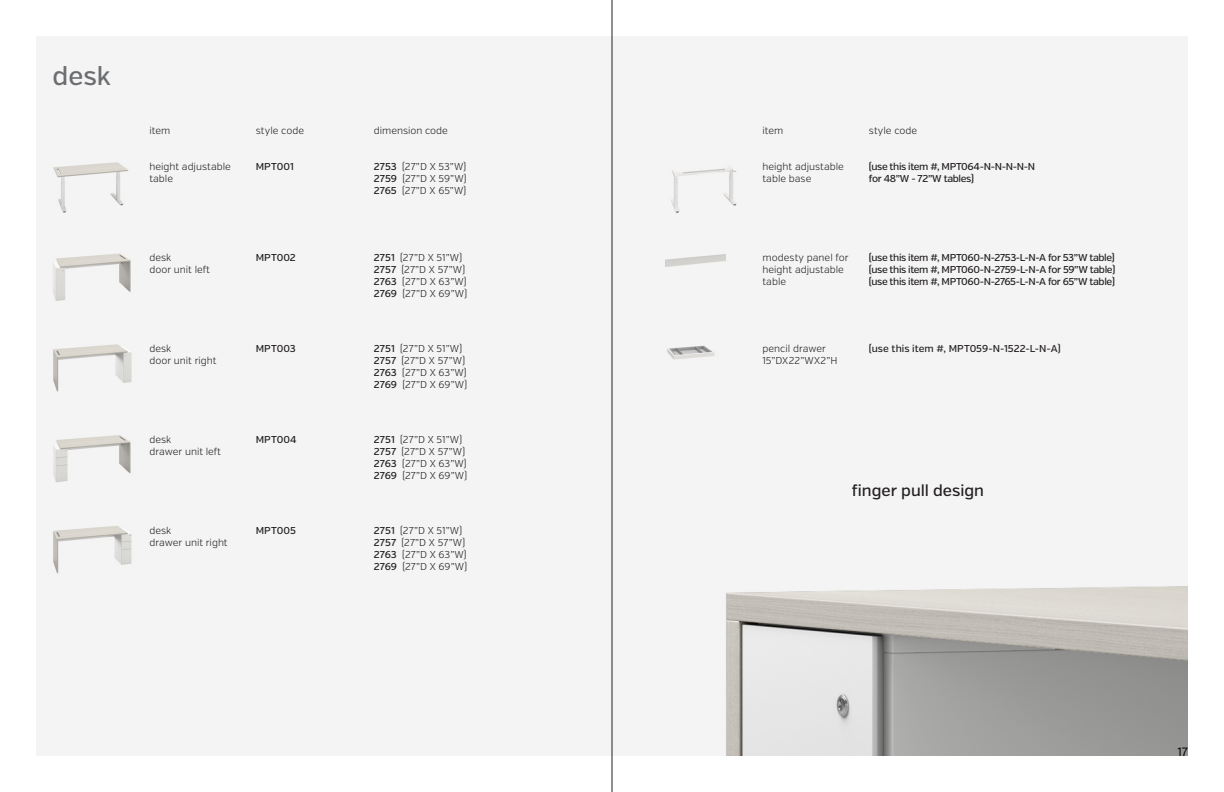
<style>
.page{position:relative;width:1224px;height:792px;background:#fff}
.page>*{position:absolute;margin:0;border:0;box-sizing:border-box;transform-origin:0 0}
.iDesk_Information{font:500 26px "Verb";color:#6c6d70}
.iDesk_Information-2{font:500 16px "Verb";color:#231f20}
.t1{font:12px "Verb";color:#000}
.Table_Anatomy{font:300 10px/12px "Verb";color:#231f20}
.Table_Anatomy-2{font:500 10px "Verb";letter-spacing:-.035em;color:#231f20}
.Table_Anatomy-3{font:500 10px "Verb";color:#231f20}
.s1{font-weight:500}
</style>
<div class="page">
<img style="left:724px;top:583px;width:464px;height:173px">
<img style="left:53px;top:161px;width:85px;height:51px">
<img style="left:666px;top:161px;width:86px;height:51px">
<img style="left:53px;top:253px;width:85px;height:48px">
<img style="left:53px;top:344px;width:90px;height:48px">
<img style="left:53px;top:435px;width:91px;height:48px">
<img style="left:53px;top:526px;width:85px;height:47px">
<img style="left:666px;top:344px;width:52px;height:18px">
<hr style="left:612px;top:0;width:1px;height:792px;background:#231f20">
<p class="iDesk_Information" style="left:53px;top:60px;width:60px">desk</p>
<p class="Table_Anatomy" style="left:149px;top:124px;width:22px">item</p>
<p class="Table_Anatomy" style="left:256px;top:124px;width:50px">style code</p>
<p class="Table_Anatomy" style="left:374px;top:124px;width:75px">dimension code</p>
<p class="Table_Anatomy" style="left:762px;top:124px;width:22px">item</p>
<p class="Table_Anatomy" style="left:869px;top:124px;width:50px">style code</p>
<p class="Table_Anatomy" style="left:149px;top:160px;width:83px">height adjustable</p>
<p class="Table_Anatomy-2" style="left:256px;top:160px;width:39px">MPT001</p>
<p class="Table_Anatomy" style="left:149px;top:172px;width:25px">table</p>
<p class="Table_Anatomy" style="left:374px;top:160px;width:94px"><span class="s1">2753</span> (27”D X 53”W)</p>
<p class="Table_Anatomy" style="left:374px;top:172px;width:94px"><span class="s1">2759</span> (27”D X 59”W)</p>
<p class="Table_Anatomy" style="left:374px;top:184px;width:94px"><span class="s1">2765</span> (27”D X 65”W)</p>
<p class="Table_Anatomy" style="left:762px;top:160px;width:83px">height adjustable table base</p>
<p class="Table_Anatomy-2" style="left:869px;top:160px;width:168px">(use this item #, MPT064-N-N-N-N-N</p>
<p class="Table_Anatomy-2" style="left:869px;top:172px;width:107px">for 48”W - 72”W tables)</p>
<p class="Table_Anatomy" style="left:149px;top:252px;width:23px">desk</p>
<p class="Table_Anatomy-2" style="left:256px;top:252px;width:41px">MPT002</p>
<p class="Table_Anatomy" style="left:149px;top:264px;width:62px">door unit left</p>
<p class="Table_Anatomy" style="left:374px;top:252px;width:90px"><span class="s1">2751</span> (27”D X 51”W)</p>
<p class="Table_Anatomy" style="left:374px;top:264px;width:93px"><span class="s1">2757</span> (27”D X 57”W)</p>
<p class="Table_Anatomy" style="left:374px;top:276px;width:94px"><span class="s1">2763</span> (27”D X 63”W)</p>
<p class="Table_Anatomy" style="left:374px;top:288px;width:95px"><span class="s1">2769</span> (27”D X 69”W)</p>
<p class="Table_Anatomy" style="left:762px;top:252px;width:88px">modesty panel for</p>
<p class="Table_Anatomy" style="left:762px;top:264px;width:83px">height adjustable</p>
<p class="Table_Anatomy" style="left:762px;top:276px;width:25px">table</p>
<p class="Table_Anatomy-2" style="left:869px;top:252px;width:247px">(use this item #, MPT060-N-2753-L-N-A for 53”W table)</p>
<p class="Table_Anatomy-2" style="left:869px;top:264px;width:248px">(use this item #, MPT060-N-2759-L-N-A for 59”W table)</p>
<p class="Table_Anatomy-2" style="left:869px;top:276px;width:248px">(use this item #, MPT060-N-2765-L-N-A for 65”W table)</p>
<p class="Table_Anatomy" style="left:149px;top:343px;width:23px">desk</p>
<p class="Table_Anatomy" style="left:149px;top:355px;width:69px">door unit right</p>
<p class="Table_Anatomy-2" style="left:256px;top:343px;width:41px">MPT003</p>
<p class="Table_Anatomy" style="left:374px;top:343px;width:90px"><span class="s1">2751</span> (27”D X 51”W)</p>
<p class="Table_Anatomy" style="left:374px;top:355px;width:93px"><span class="s1">2757</span> (27”D X 57”W)</p>
<p class="Table_Anatomy" style="left:374px;top:367px;width:94px"><span class="s1">2763</span> (27”D X 63”W)</p>
<p class="Table_Anatomy" style="left:374px;top:379px;width:95px"><span class="s1">2769</span> (27”D X 69”W)</p>
<p class="Table_Anatomy" style="left:762px;top:343px;width:77px">pencil drawer<br>15”DX22”WX2”H</p>
<p class="Table_Anatomy-3" style="left:869px;top:343px;width:193px">(use this item #, MPT059-N-1522-L-N-A)</p>
<p class="Table_Anatomy" style="left:149px;top:433px;width:23px">desk</p>
<p class="Table_Anatomy" style="left:149px;top:445px;width:73px">drawer unit left</p>
<p class="Table_Anatomy-2" style="left:256px;top:433px;width:42px">MPT004</p>
<p class="Table_Anatomy" style="left:374px;top:433px;width:90px"><span class="s1">2751</span> (27”D X 51”W)</p>
<p class="Table_Anatomy" style="left:374px;top:445px;width:93px"><span class="s1">2757</span> (27”D X 57”W)</p>
<p class="Table_Anatomy" style="left:374px;top:457px;width:94px"><span class="s1">2763</span> (27”D X 63”W)</p>
<p class="Table_Anatomy" style="left:374px;top:469px;width:95px"><span class="s1">2769</span> (27”D X 69”W)</p>
<p class="iDesk_Information-2" style="left:852px;top:481px;width:134px">finger pull design</p>
<p class="Table_Anatomy" style="left:149px;top:524px;width:23px">desk</p>
<p class="Table_Anatomy" style="left:149px;top:536px;width:80px">drawer unit right</p>
<p class="Table_Anatomy-2" style="left:256px;top:524px;width:42px">MPT005</p>
<p class="Table_Anatomy" style="left:374px;top:524px;width:90px"><span class="s1">2751</span> (27”D X 51”W)</p>
<p class="Table_Anatomy" style="left:374px;top:536px;width:93px"><span class="s1">2757</span> (27”D X 57”W)</p>
<p class="Table_Anatomy" style="left:374px;top:548px;width:94px"><span class="s1">2763</span> (27”D X 63”W)</p>
<p class="Table_Anatomy" style="left:374px;top:560px;width:95px"><span class="s1">2769</span> (27”D X 69”W)</p>
<p class="t1" style="left:1178px;top:745px;width:12px">17</p>
</div>
